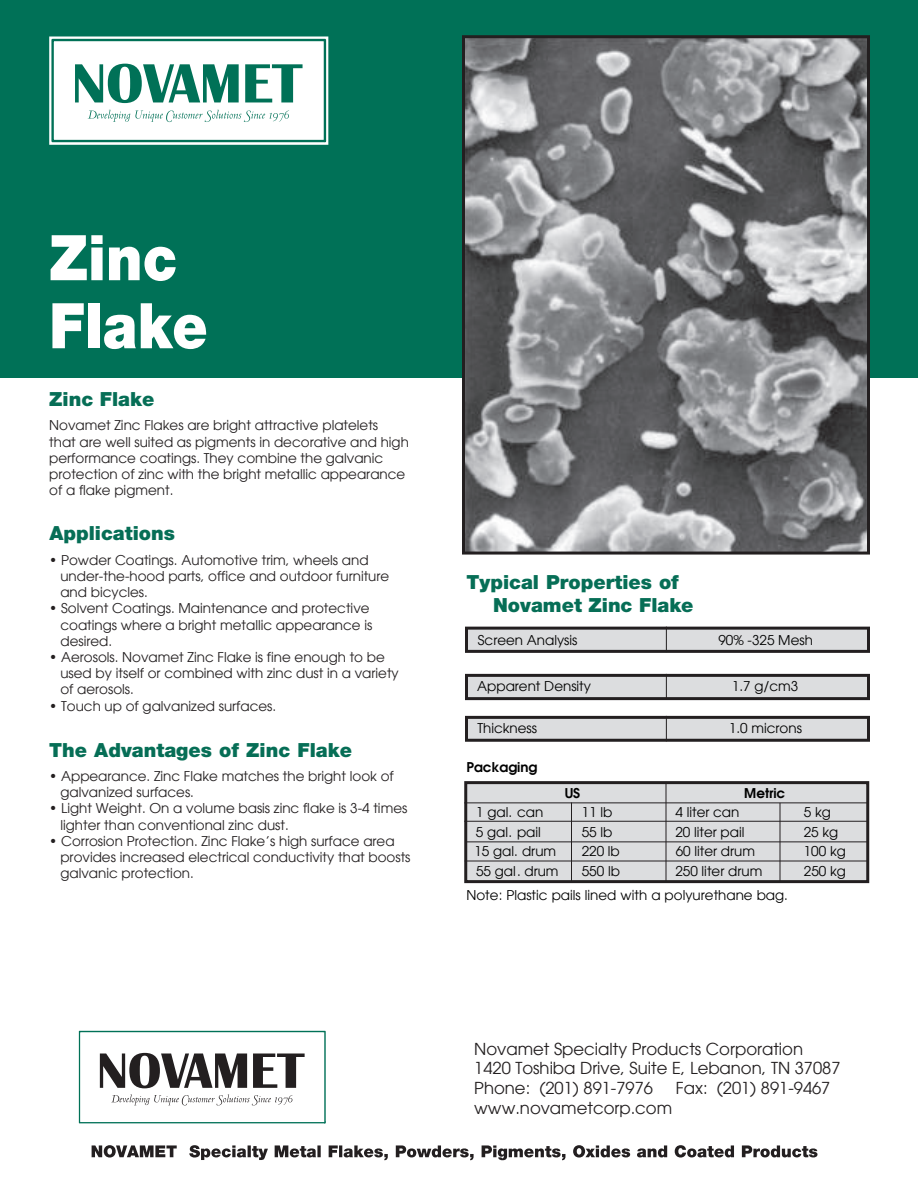
<style>
.page{position:relative;width:918px;height:1188px;background:#fff}
.page>*{position:absolute;margin:0;border:0;box-sizing:border-box;transform-origin:0 0}
.t1{font:900 63px/68.1px "Helvetica Neue";color:#fff;scale:.9 1}
.t2{font:900 19.5px "Helvetica Neue";color:#066e56}
.t3{font:16.5px/19.8px "Avant Garde";color:#231f20}
.t4{font:13.5px/16.2px "Avant Garde";color:#231f20}
.t5{font:13.5px "Avant Garde";color:#000}
.t6{font:600 13.5px "Avant Garde";color:#000}
</style>
<div class="page">
<div style="left:0;top:0;width:918px;height:378px;background:#007157"></div>
<div style="left:49px;top:36px;width:279px;height:109px;background:linear-gradient(to right,#d5e7e3,#d4e7e2)"></div>
<svg style="left:51px;top:39px;width:276px;height:104px"></svg>
<svg style="left:92px;top:1145px;width:85px;height:13px"></svg>
<svg style="left:189px;top:1145px;width:79px;height:15px"></svg>
<svg style="left:275px;top:1145px;width:41px;height:12px"></svg>
<svg style="left:317px;top:1145px;width:4px;height:12px"></svg>
<svg style="left:329px;top:1145px;width:59px;height:15px"></svg>
<svg style="left:396px;top:1145px;width:78px;height:15px"></svg>
<svg style="left:482px;top:1145px;width:83px;height:15px"></svg>
<svg style="left:573px;top:1145px;width:57px;height:13px"></svg>
<svg style="left:637px;top:1145px;width:30px;height:12px"></svg>
<svg style="left:675px;top:1145px;width:59px;height:13px"></svg>
<svg style="left:742px;top:1145px;width:76px;height:12px"></svg>
<svg style="left:79px;top:1031px;width:247px;height:93px"></svg>
<div style="left:466px;top:675px;width:402px;height:24px;background:#dcdddf"></div>
<div style="left:465px;top:674px;width:405px;height:26px;border:3px solid #231f20"></div>
<svg style="left:666px;top:673px;width:1px;height:27px"></svg>
<div style="left:466px;top:717px;width:402px;height:23px;background:#dcdddf"></div>
<div style="left:465px;top:716px;width:405px;height:26px;border:3px solid #231f20"></div>
<svg style="left:666px;top:715px;width:1px;height:27px"></svg>
<div style="left:466px;top:628px;width:402px;height:23px;background:#dcdddf"></div>
<div style="left:465px;top:627px;width:405px;height:26px;border:3px solid #231f20"></div>
<svg style="left:666px;top:626px;width:1px;height:27px"></svg>
<svg style="left:464px;top:781px;width:405px;height:102px;background:#c7c8ca"></svg>
<img style="left:466px;top:39px;width:400px;height:512px">
<div style="left:462px;top:35px;width:408px;height:520px;border:3px solid #231f20"></div>
<h1 class="t1" style="left:49px;top:223px;width:178px">Zinc<br>Flake</h1>
<h2 class="t2" style="left:49px;top:387px;width:107px">Zinc Flake</h2>
<p class="t4" style="left:49px;top:418px;width:361px">Novamet Zinc Flakes are bright attractive platelets<br>that are well suited as pigments in decorative and high performance coatings. They combine the galvanic protection of zinc with the bright metallic appearance of a flake pigment.</p>
<h2 class="t2" style="left:49px;top:521px;width:127px">Applications</h2>
<p class="t4" style="left:60px;top:552px;width:330px;text-indent:-11px">• Powder Coatings. Automotive trim, wheels and under-the-hood parts, office and outdoor furniture and bicycles.</p>
<p class="t4" style="left:60px;top:600px;width:313px;text-indent:-11px">• Solvent Coatings. Maintenance and protective coatings where a bright metallic appearance is desired.</p>
<p class="t4" style="left:60px;top:649px;width:340px;text-indent:-11px">• Aerosols. Novamet Zinc Flake is fine enough to be used by itself or combined with zinc dust in a variety of aerosols.</p>
<p class="t4" style="left:49px;top:698px;width:229px">• Touch up of galvanized surfaces.</p>
<h2 class="t2" style="left:49px;top:738px;width:304px">The Advantages of Zinc Flake</h2>
<p class="t4" style="left:60px;top:768px;width:335px;text-indent:-11px">• Appearance. Zinc Flake matches the bright look of galvanized surfaces.</p>
<p class="t4" style="left:60px;top:800px;width:348px;text-indent:-11px">• Light Weight. On a volume basis zinc flake is 3-4 times lighter than conventional zinc dust.</p>
<p class="t4" style="left:60px;top:833px;width:352px;text-indent:-11px">• Corrosion Protection. Zinc Flake’s high surface area provides increased electrical conductivity that boosts galvanic protection.</p>
<h2 class="t2" style="left:466px;top:571px;width:214px">Typical Properties of</h2>
<h2 class="t2" style="left:493px;top:594px;width:202px">Novamet Zinc Flake</h2>
<p class="t5" style="left:478px;top:632px;width:101px">Screen Analysis</p>
<p class="t5" style="left:718px;top:632px;width:96px">90% -325 Mesh</p>
<p class="t5" style="left:477px;top:678px;width:115px">Apparent Density</p>
<p class="t5" style="left:732px;top:678px;width:68px">1.7 g/cm3</p>
<p class="t5" style="left:477px;top:720px;width:61px">Thickness</p>
<p class="t5" style="left:729px;top:720px;width:74px">1.0 microns</p>
<p class="t6" style="left:467px;top:758px;width:73px">Packaging</p>
<p class="t6" style="left:565px;top:784px;width:17px">US</p>
<p class="t6" style="left:744px;top:784px;width:43px">Metric</p>
<p class="t5" style="left:476px;top:804px;width:69px">1 gal. can</p>
<p class="t5" style="left:582px;top:804px;width:32px">11 lb</p>
<p class="t5" style="left:675px;top:804px;width:65px">4 liter can</p>
<p class="t5" style="left:804px;top:804px;width:29px">5 kg</p>
<p class="t5" style="left:476px;top:824px;width:67px">5 gal. pail</p>
<p class="t5" style="left:582px;top:824px;width:32px">55 lb</p>
<p class="t5" style="left:675px;top:824px;width:71px">20 liter pail</p>
<p class="t5" style="left:804px;top:824px;width:36px">25 kg</p>
<p class="t5" style="left:474px;top:843px;width:83px">15 gal. drum</p>
<p class="t5" style="left:582px;top:843px;width:40px">220 lb</p>
<p class="t5" style="left:676px;top:843px;width:81px">60 liter drum</p>
<p class="t5" style="left:804px;top:843px;width:44px">100 kg</p>
<p class="t5" style="left:476px;top:863px;width:84px">55 gal. drum</p>
<p class="t5" style="left:582px;top:863px;width:40px">550 lb</p>
<p class="t5" style="left:675px;top:863px;width:88px">250 liter drum</p>
<p class="t5" style="left:804px;top:863px;width:44px">250 kg</p>
<p class="t5" style="left:467px;top:887px;width:323px">Note: Plastic pails lined with a polyurethane bag.</p>
<p class="t3" style="left:474px;top:1039px;width:368px">Novamet Specialty Products Corporation<br>1420 Toshiba Drive, Suite E, Lebanon, TN 37087<br>Phone: (201) 891-7976</p>
<p class="t3" style="left:676px;top:1078px;width:156px">Fax: (201) 891-9467</p>
<p class="t3" style="left:474px;top:1098px;width:200px">www.novametcorp.com</p>
</div>
